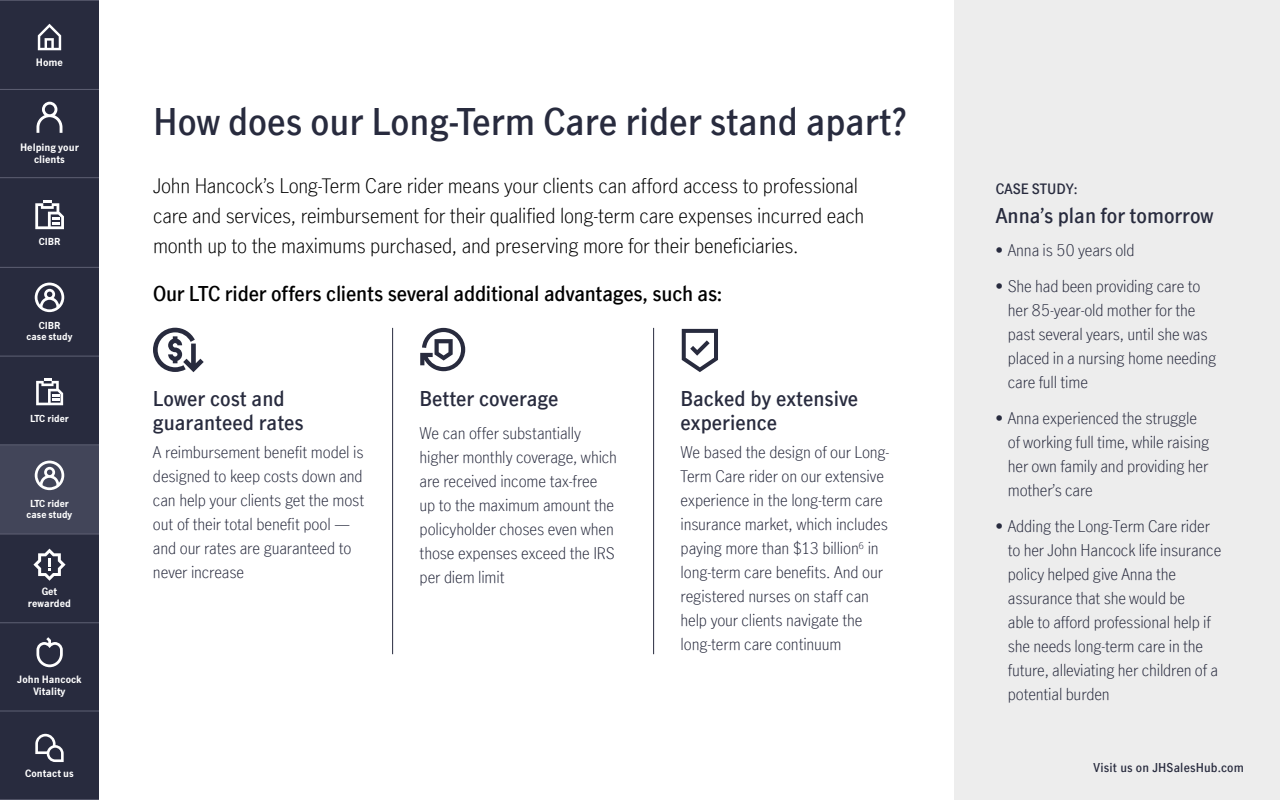
<style>
.page{position:relative;width:1280px;height:800px;background:#fff}
.page>*{position:absolute;margin:0;border:0;box-sizing:border-box;transform-origin:0 0}
.t1{font:600 36px "Manulife JH Sans Optimized";color:#282b3e}
.t2{font:300 20px/30px "Manulife JH Sans Optimized";letter-spacing:-.01em;color:#000}
.t3{font:600 20px/24px "Manulife JH Sans Optimized";color:#282b3e}
.t4{font:600 20px "Manulife JH Sans Optimized";letter-spacing:-.01em;color:#000}
.t5{font:300 16px/24px "Manulife JH Sans Optimized";letter-spacing:-.01em;color:#282b3e}
.t6{font:600 14px "Manulife JH Sans Optimized";color:#282b3e}
.t7{font:600 12px "Manulife JH Sans Optimized";letter-spacing:.015em;color:#282b3e}
.t8{font:700 10px/12px "Manulife JH Sans Optimized";color:#fff;text-align:center}
.t9{font:700 9.9px/11.9px "Manulife JH Sans Optimized";color:#fff;text-align:center}
.t10{font:700 9.4px/11.3px "Manulife JH Sans Optimized";color:#fff;text-align:center}
</style>
<div class="page">
<div style="left:0;top:0;width:99px;height:800px;background:#282b3e"></div>
<div style="left:0;top:445px;width:99px;height:88px;background:#424559"></div>
<div style="left:954px;top:0;width:326px;height:800px;background:#ededed"></div>
<svg style="left:153px;top:328px;width:51px;height:44px"></svg>
<hr style="left:392px;top:328px;width:1px;height:326px;background:#282b3e">
<hr style="left:653px;top:328px;width:1px;height:326px;background:#282b3e">
<svg style="left:682px;top:329px;width:36px;height:43px"></svg>
<svg style="left:420px;top:328px;width:45px;height:43px"></svg>
<hr style="left:0;top:89px;width:99px;height:1px;background:#5e6073">
<hr style="left:0;top:0;width:99px;height:1px;background:#5e6073">
<hr style="left:0;top:177px;width:99px;height:1px;background:#5e6073">
<hr style="left:0;top:534px;width:99px;height:1px;background:#5e6073">
<hr style="left:0;top:623px;width:99px;height:1px;background:#5e6073">
<hr style="left:0;top:711px;width:99px;height:1px;background:#5e6073">
<hr style="left:0;top:799px;width:99px;height:1px;background:#5e6073">
<svg style="left:38px;top:24px;width:23px;height:26px"></svg>
<hr style="left:0;top:267px;width:99px;height:1px;background:#5e6073">
<hr style="left:0;top:356px;width:99px;height:1px;background:#5e6073">
<hr style="left:0;top:445px;width:99px;height:1px;background:#5e6073">
<svg style="left:35px;top:734px;width:29px;height:28px"></svg>
<svg style="left:35px;top:200px;width:29px;height:29px"></svg>
<svg style="left:36px;top:637px;width:27px;height:30px"></svg>
<svg style="left:36px;top:378px;width:27px;height:27px"></svg>
<svg style="left:35px;top:283px;width:29px;height:29px"></svg>
<svg style="left:35px;top:461px;width:29px;height:29px"></svg>
<svg style="left:37px;top:102px;width:25px;height:31px"></svg>
<svg style="left:33px;top:549px;width:33px;height:32px"></svg>
<p class="t8" style="left:36px;top:56px;width:29px">Home</p>
<p class="t8" style="left:20px;top:140px;width:60px">Helping your clients</p>
<p class="t10" style="left:39px;top:236px;width:23px">CIBR</p>
<p class="t10" style="left:27px;top:319px;width:47px">CIBR<br>case study</p>
<p class="t10" style="left:30px;top:412px;width:40px">LTC rider</p>
<p class="t10" style="left:27px;top:497px;width:47px">LTC rider case study</p>
<p class="t9" style="left:28px;top:585px;width:45px">Get rewarded</p>
<p class="t9" style="left:17px;top:673px;width:66px">John Hancock<br>Vitality</p>
<p class="t9" style="left:25px;top:767px;width:50px">Contact us</p>
<h1 class="t1" style="left:153px;top:97px;width:755px">How does our Long-Term Care rider stand apart?</h1>
<p class="t2" style="left:153px;top:170px;width:713px">John Hancock’s Long-Term Care rider means your clients can afford access to professional care and services, reimbursement for their qualified long-term care expenses incurred each month up to the maximums purchased, and preserving more for their beneficiaries.</p>
<p class="t4" style="left:153px;top:280px;width:571px">Our LTC rider offers clients several additional advantages, such as:</p>
<p class="t3" style="left:153px;top:386px;width:152px">Lower cost and guaranteed rates</p>
<p class="t5" style="left:153px;top:440px;width:213px">A reimbursement benefit model is designed to keep costs down and can help your clients get the most out of their total benefit pool — and our rates are guaranteed to never increase</p>
<p class="t3" style="left:420px;top:386px;width:141px">Better coverage</p>
<p class="t5" style="left:420px;top:420px;width:199px">We can offer substantially higher monthly coverage, which are received income tax-free up to the maximum amount the policyholder choses even when those expenses exceed the IRS per diem limit</p>
<p class="t3" style="left:681px;top:386px;width:179px">Backed by extensive experience</p>
<p class="t5" style="left:681px;top:440px;width:210px">We based the design of our Long-<br>Term Care rider on our extensive experience in the long-term care insurance market, which includes paying more than $13 billion<sup>6</sup> in long-term care benefits. And our registered nurses on staff can help your clients navigate the long-term care continuum</p>
<p class="t6" style="left:996px;top:180px;width:83px">CASE STUDY:</p>
<p class="t3" style="left:996px;top:203px;width:219px">Anna’s plan for tomorrow</p>
<p class="t5" style="left:996px;top:238px;width:140px">• Anna is 50 years old</p>
<p class="t5" style="left:1008px;top:273px;width:210px;text-indent:-12px">• She had been providing care to her 85-year-old mother for the past several years, until she was placed in a nursing home needing care full time</p>
<p class="t5" style="left:1008px;top:405px;width:203px;text-indent:-12px">• Anna experienced the struggle of working full time, while raising her own family and providing her mother’s care</p>
<p class="t5" style="left:1008px;top:513px;width:215px;text-indent:-12px">• Adding the Long-Term Care rider to her John Hancock life insurance policy helped give Anna the assurance that she would be<br>able to afford professional help if she needs long-term care in the future, alleviating her children of a potential burden</p>
<p class="t7" style="left:1094px;top:759px;width:152px">Visit us on JHSalesHub.com</p>
</div>
